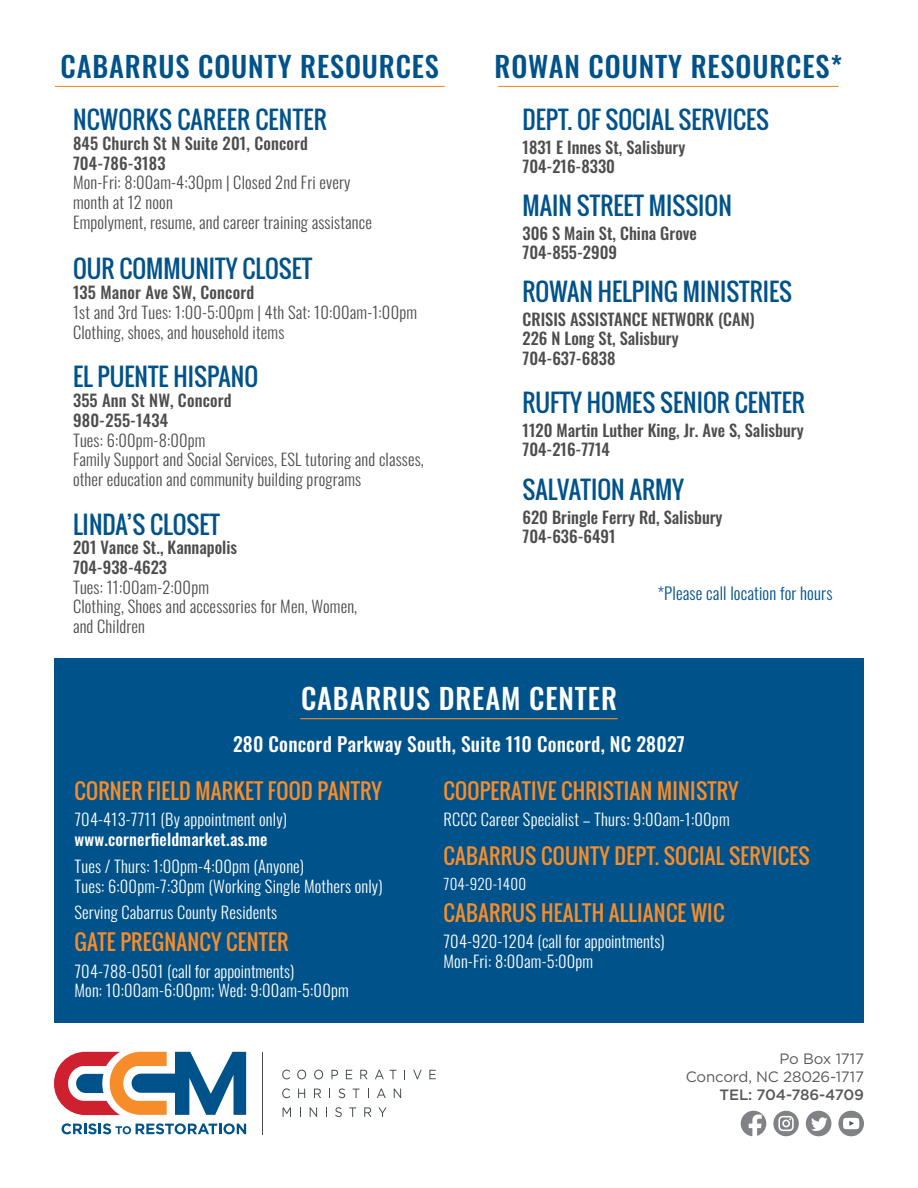
<style>
.page{position:relative;width:918px;height:1188px;background:#fff}
.page>*{position:absolute;margin:0;border:0;box-sizing:border-box;transform-origin:0 0}
.t1{font:500 28.5px "Oswald";letter-spacing:.03em;color:#00528a}
.t2{font:500 28.5px "Oswald";letter-spacing:.03em;color:#fff}
.t3{font:24px "Oswald";color:#00528a}
.t4{font:21px "Oswald";letter-spacing:.01em;color:#f78d2a}
.t5{font:500 19.5px "Oswald";letter-spacing:.01em;color:#fff}
.t6{font:300 16.8px "Oswald";letter-spacing:.01em;color:#00528a}
.t7{font:300 16.5px/19.8px "Oswald";letter-spacing:.01em;color:#4d4d4f}
.t8{font:500 16.5px/19.5px "Oswald";color:#4d4d4f}
.t9{font:300 16.5px/19.8px "Oswald";letter-spacing:.01em;color:#fff}
.t10{font:500 16.5px "Oswald";letter-spacing:.01em;color:#fff}
.t11{font:15px/18px "Gotham";letter-spacing:-.01em;color:#58595b;text-align:right}
.t12{font:500 15px "Gotham";letter-spacing:-.01em;color:#58595b}
.t13{font:300 15px "Oswald";letter-spacing:.01em;color:#fff}
</style>
<div class="page">
<div style="left:773px;top:1111px;width:26px;height:25px;background:#808285;border-radius:50%"></div>
<svg style="left:778px;top:1116px;width:16px;height:15px"></svg>
<div style="left:838px;top:1111px;width:26px;height:25px;background:#808285;border-radius:50%"></div>
<svg style="left:843px;top:1118px;width:16px;height:11px"></svg>
<svg style="left:741px;top:1111px;width:25px;height:25px"></svg>
<svg style="left:806px;top:1111px;width:25px;height:25px"></svg>
<svg style="left:54px;top:1052px;width:192px;height:63px"></svg>
<svg style="left:282px;top:1070px;width:8px;height:9px"></svg>
<svg style="left:297px;top:1070px;width:9px;height:9px"></svg>
<svg style="left:314px;top:1070px;width:9px;height:9px"></svg>
<svg style="left:331px;top:1070px;width:7px;height:9px"></svg>
<svg style="left:346px;top:1070px;width:6px;height:9px"></svg>
<svg style="left:360px;top:1070px;width:8px;height:9px"></svg>
<svg style="left:375px;top:1070px;width:9px;height:9px"></svg>
<svg style="left:390px;top:1070px;width:6px;height:9px"></svg>
<svg style="left:413px;top:1070px;width:9px;height:9px"></svg>
<svg style="left:429px;top:1070px;width:7px;height:9px"></svg>
<svg style="left:282px;top:1088px;width:8px;height:10px"></svg>
<svg style="left:298px;top:1089px;width:7px;height:9px"></svg>
<svg style="left:314px;top:1089px;width:7px;height:9px"></svg>
<svg style="left:339px;top:1088px;width:6px;height:10px"></svg>
<svg style="left:353px;top:1089px;width:7px;height:9px"></svg>
<svg style="left:377px;top:1089px;width:9px;height:9px"></svg>
<svg style="left:394px;top:1089px;width:7px;height:9px"></svg>
<svg style="left:283px;top:1107px;width:8px;height:10px"></svg>
<svg style="left:310px;top:1107px;width:7px;height:10px"></svg>
<svg style="left:335px;top:1107px;width:7px;height:10px"></svg>
<svg style="left:349px;top:1107px;width:7px;height:10px"></svg>
<svg style="left:364px;top:1107px;width:7px;height:10px"></svg>
<svg style="left:378px;top:1107px;width:9px;height:10px"></svg>
<hr style="left:263px;top:1052px;width:1px;height:83px;background:#444c4c">
<svg style="left:62px;top:1123px;width:184px;height:11px"></svg>
<hr style="left:498px;top:86px;width:340px;height:1px;background:#f78d2a">
<div style="left:54px;top:658px;width:810px;height:365px;background:#00528a"></div>
<hr style="left:300px;top:718px;width:318px;height:1px;background:#f78d2a">
<hr style="left:55px;top:86px;width:390px;height:1px;background:#f78d2a">
<h1 class="t1" style="left:60px;top:51px;width:380px">CABARRUS COUNTY RESOURCES</h1>
<h2 class="t3" style="left:73px;top:102px;width:255px">NCWORKS CAREER CENTER</h2>
<p class="t8" style="left:73px;top:134px;width:237px">845 Church St N Suite 201, Concord<br>704-786-3183</p>
<p class="t7" style="left:73px;top:171px;width:300px">Mon-Fri: 8:00am-4:30pm | Closed 2nd Fri every month at 12 noon<br>Empolyment, resume, and career training assistance</p>
<h2 class="t3" style="left:73px;top:251px;width:241px">OUR COMMUNITY CLOSET</h2>
<p class="t8" style="left:73px;top:284px;width:183px">135 Manor Ave SW, Concord</p>
<p class="t7" style="left:73px;top:301px;width:346px">1st and 3rd Tues: 1:00-5:00pm | 4th Sat: 10:00am-1:00pm<br>Clothing, shoes, and household items</p>
<h2 class="t3" style="left:73px;top:359px;width:187px">EL PUENTE HISPANO</h2>
<p class="t8" style="left:73px;top:391px;width:160px">355 Ann St NW, Concord<br>980-255-1434</p>
<p class="t7" style="left:73px;top:428px;width:352px">Tues: 6:00pm-8:00pm<br>Family Support and Social Services, ESL tutoring and classes, other education and community building programs</p>
<h2 class="t3" style="left:73px;top:506px;width:149px">LINDA’S CLOSET</h2>
<p class="t8" style="left:73px;top:539px;width:166px">201 Vance St., Kannapolis<br>704-938-4623</p>
<p class="t7" style="left:73px;top:575px;width:286px">Tues: 11:00am-2:00pm<br>Clothing, Shoes and accessories for Men, Women, and Children</p>
<p class="t6" style="left:658px;top:578px;width:176px">*Please call location for hours</p>
<h1 class="t1" style="left:495px;top:51px;width:349px">ROWAN COUNTY RESOURCES*</h1>
<h2 class="t3" style="left:523px;top:102px;width:248px">DEPT. OF SOCIAL SERVICES</h2>
<p class="t8" style="left:523px;top:138px;width:164px">1831 E Innes St, Salisbury<br>704-216-8330</p>
<h2 class="t3" style="left:523px;top:187px;width:211px">MAIN STREET MISSION</h2>
<p class="t8" style="left:523px;top:224px;width:176px">306 S Main St, China Grove<br>704-855-2909</p>
<h2 class="t3" style="left:523px;top:273px;width:271px">ROWAN HELPING MINISTRIES</h2>
<p class="t8" style="left:523px;top:310px;width:234px">CRISIS ASSISTANCE NETWORK (CAN)<br>226 N Long St, Salisbury<br>704-637-6838</p>
<h2 class="t3" style="left:523px;top:384px;width:284px">RUFTY HOMES SENIOR CENTER</h2>
<p class="t8" style="left:523px;top:421px;width:283px">1120 Martin Luther King, Jr. Ave S, Salisbury<br>704-216-7714</p>
<h2 class="t3" style="left:523px;top:471px;width:163px">SALVATION ARMY</h2>
<p class="t8" style="left:523px;top:508px;width:202px">620 Bringle Ferry Rd, Salisbury<br>704-636-6491</p>
<h1 class="t2" style="left:301px;top:683px;width:317px">CABARRUS DREAM CENTER</h1>
<p class="t5" style="left:233px;top:734px;width:453px">280 Concord Parkway South, Suite 110 Concord, NC 28027</p>
<p class="t4" style="left:444px;top:775px;width:297px">COOPERATIVE CHRISTIAN MINISTRY</p>
<p class="t9" style="left:444px;top:808px;width:288px">RCCC Career Specialist – Thurs: 9:00am-1:00pm</p>
<p class="t4" style="left:444px;top:840px;width:368px">CABARRUS COUNTY DEPT. SOCIAL SERVICES</p>
<p class="t13" style="left:444px;top:870px;width:84px">704-920-1400</p>
<p class="t4" style="left:444px;top:897px;width:282px">CABARRUS HEALTH ALLIANCE WIC</p>
<p class="t9" style="left:444px;top:930px;width:223px">704-920-1204 (call for appointments)<br>Mon-Fri: 8:00am-5:00pm</p>
<p class="t4" style="left:75px;top:775px;width:309px">CORNER FIELD MARKET FOOD PANTRY</p>
<p class="t9" style="left:75px;top:808px;width:214px">704-413-7711 (By appointment only)</p>
<p class="t10" style="left:75px;top:831px;width:195px">www.cornerfieldmarket.as.me</p>
<p class="t9" style="left:75px;top:854px;width:310px">Tues / Thurs: 1:00pm-4:00pm (Anyone)<br>Tues: 6:00pm-7:30pm (Working Single Mothers only)</p>
<p class="t9" style="left:75px;top:901px;width:204px">Serving Cabarrus County Residents</p>
<p class="t4" style="left:75px;top:926px;width:216px">GATE PREGNANCY CENTER</p>
<p class="t9" style="left:75px;top:959px;width:276px">704-788-0501 (call for appointments)<br>Mon: 10:00am-6:00pm; Wed: 9:00am-5:00pm</p>
<p class="t11" style="left:686px;top:1049px;width:180px">Po Box 1717<br>Concord, NC 28026-1717</p>
<p class="t12" style="left:720px;top:1085px;width:146px">TEL: 704-786-4709</p>
</div>
